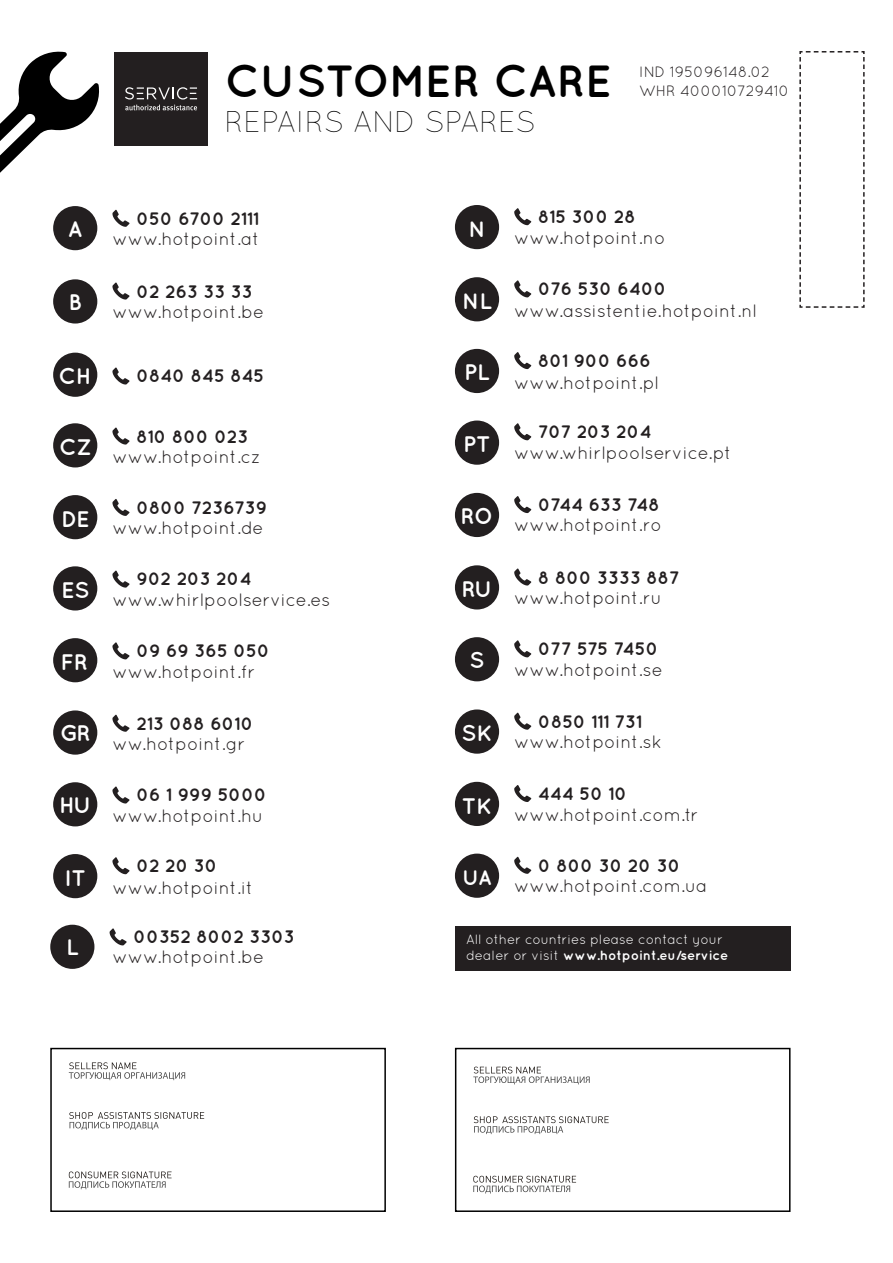
<style>
.page{position:relative;width:893px;height:1263px;background:#fff}
.page>*{position:absolute;margin:0;border:0;box-sizing:border-box;transform-origin:0 0}
.t1{font:700 45px "Quicksand";letter-spacing:-.01em;color:#000}
.t2{font:300 30px "Quicksand";color:#000}
.t3{font:700 22.5px "Quicksand";color:#fff}
.t4{font:700 21px "Quicksand";color:#fff}
.t5{font:18px "Quicksand";color:#231f20}
.t6{font:700 18px "Quicksand";color:#231f20}
.t7{font:700 18px "Quicksand";letter-spacing:-.025em;color:#231f20}
.t8{font:15px "Quicksand";color:#231f20}
.t9{font:700 13.5px "Quicksand";color:#fff}
.t10{font:13.5px "Quicksand";color:#fff}
.s1{font-weight:400}
</style>
<div class="page">
<div style="left:53px;top:206px;width:44px;height:44px;background:#231f20;border-radius:50%"></div>
<div style="left:50px;top:925px;width:44px;height:44px;background:#231f20;border-radius:50%"></div>
<div style="left:53px;top:279px;width:44px;height:44px;background:#231f20;border-radius:50%"></div>
<div style="left:455px;top:205px;width:44px;height:44px;background:#231f20;border-radius:50%"></div>
<div style="left:53px;top:353px;width:44px;height:44px;background:#231f20;border-radius:50%"></div>
<div style="left:455px;top:277px;width:44px;height:44px;background:#231f20;border-radius:50%"></div>
<div style="left:53px;top:423px;width:44px;height:44px;background:#231f20;border-radius:50%"></div>
<div style="left:455px;top:349px;width:44px;height:44px;background:#231f20;border-radius:50%"></div>
<div style="left:53px;top:495px;width:44px;height:44px;background:#231f20;border-radius:50%"></div>
<div style="left:455px;top:420px;width:44px;height:45px;background:#231f20;border-radius:50%"></div>
<div style="left:53px;top:566px;width:44px;height:44px;background:#231f20;border-radius:50%"></div>
<div style="left:455px;top:493px;width:44px;height:44px;background:#231f20;border-radius:50%"></div>
<div style="left:53px;top:638px;width:44px;height:44px;background:#231f20;border-radius:50%"></div>
<div style="left:455px;top:565px;width:44px;height:44px;background:#231f20;border-radius:50%"></div>
<div style="left:53px;top:710px;width:44px;height:45px;background:#231f20;border-radius:50%"></div>
<div style="left:455px;top:637px;width:44px;height:44px;background:#231f20;border-radius:50%"></div>
<div style="left:53px;top:782px;width:44px;height:44px;background:#231f20;border-radius:50%"></div>
<div style="left:455px;top:709px;width:44px;height:45px;background:#231f20;border-radius:50%"></div>
<div style="left:53px;top:854px;width:44px;height:44px;background:#231f20;border-radius:50%"></div>
<div style="left:455px;top:782px;width:44px;height:44px;background:#231f20;border-radius:50%"></div>
<div style="left:455px;top:853px;width:44px;height:45px;background:#231f20;border-radius:50%"></div>
<svg style="left:112px;top:210px;width:18px;height:17px"></svg>
<svg style="left:110px;top:928px;width:17px;height:17px"></svg>
<svg style="left:112px;top:283px;width:18px;height:17px"></svg>
<svg style="left:514px;top:208px;width:17px;height:17px"></svg>
<svg style="left:112px;top:367px;width:18px;height:17px"></svg>
<svg style="left:514px;top:280px;width:17px;height:17px"></svg>
<svg style="left:112px;top:428px;width:18px;height:17px"></svg>
<svg style="left:514px;top:352px;width:17px;height:17px"></svg>
<svg style="left:112px;top:499px;width:18px;height:17px"></svg>
<svg style="left:514px;top:423px;width:17px;height:17px"></svg>
<svg style="left:112px;top:642px;width:18px;height:17px"></svg>
<svg style="left:514px;top:568px;width:17px;height:17px"></svg>
<svg style="left:112px;top:715px;width:18px;height:17px"></svg>
<svg style="left:514px;top:640px;width:17px;height:17px"></svg>
<svg style="left:112px;top:786px;width:18px;height:17px"></svg>
<svg style="left:514px;top:713px;width:17px;height:17px"></svg>
<svg style="left:112px;top:857px;width:18px;height:17px"></svg>
<svg style="left:514px;top:785px;width:17px;height:17px"></svg>
<svg style="left:514px;top:857px;width:17px;height:17px"></svg>
<svg style="left:112px;top:571px;width:18px;height:17px"></svg>
<svg style="left:514px;top:496px;width:17px;height:17px"></svg>
<div style="left:50px;top:1048px;width:336px;height:164px;border:2px solid #000"></div>
<div style="left:455px;top:1048px;width:335px;height:164px;border:2px solid #000"></div>
<svg style="left:799px;top:51px;width:66px;height:257px"></svg>
<svg style="left:69px;top:1062px;width:116px;height:18px"></svg>
<svg style="left:473px;top:1066px;width:117px;height:18px"></svg>
<svg style="left:69px;top:1112px;width:135px;height:18px"></svg>
<svg style="left:474px;top:1116px;width:135px;height:18px"></svg>
<svg style="left:69px;top:1171px;width:103px;height:18px"></svg>
<svg style="left:473px;top:1176px;width:103px;height:17px"></svg>
<svg style="left:0;top:51px;width:99px;height:179px"></svg>
<div style="left:455px;top:926px;width:335px;height:44px;background:#231f20"></div>
<div style="left:114px;top:53px;width:94px;height:93px;background:#231f20"></div>
<svg style="left:125px;top:87px;width:72px;height:23px"></svg>
<p class="t1" style="left:225px;top:55px;width:388px">CUSTOMER CARE</p>
<p class="t2" style="left:225px;top:104px;width:313px">REPAIRS AND SPARES</p>
<p class="t8" style="left:639px;top:63px;width:132px">IND 195096148.02</p>
<p class="t8" style="left:639px;top:83px;width:152px">WHR 400010729410</p>
<p class="t3" style="left:68px;top:215px;width:16px">A</p>
<p class="t6" style="left:136px;top:208px;width:124px">050 6700 2111</p>
<p class="t5" style="left:112px;top:229px;width:149px">www.hotpoint.at</p>
<p class="t3" style="left:468px;top:215px;width:19px">N</p>
<p class="t6" style="left:538px;top:206px;width:99px">815 300 28</p>
<p class="t5" style="left:514px;top:227px;width:153px">www.hotpoint.no</p>
<p class="t3" style="left:69px;top:289px;width:15px">B</p>
<p class="t6" style="left:136px;top:280px;width:118px">02 263 33 33</p>
<p class="t5" style="left:112px;top:301px;width:153px">www.hotpoint.be</p>
<p class="t3" style="left:462px;top:288px;width:32px">NL</p>
<p class="t6" style="left:538px;top:278px;width:130px">076 530 6400</p>
<p class="t5" style="left:514px;top:300px;width:244px">www.assistentie.hotpoint.nl</p>
<p class="t3" style="left:59px;top:363px;width:35px">CH</p>
<p class="t6" style="left:136px;top:365px;width:130px">0840 845 845</p>
<p class="t3" style="left:464px;top:358px;width:27px">PL</p>
<p class="t6" style="left:538px;top:350px;width:114px">801 900 666</p>
<p class="t5" style="left:514px;top:372px;width:146px">www.hotpoint.pl</p>
<p class="t3" style="left:59px;top:434px;width:34px">CZ</p>
<p class="t6" style="left:136px;top:425px;width:114px">810 800 023</p>
<p class="t5" style="left:112px;top:446px;width:150px">www.hotpoint.cz</p>
<p class="t3" style="left:463px;top:431px;width:29px">PT</p>
<p class="t6" style="left:538px;top:421px;width:115px">707 203 204</p>
<p class="t5" style="left:514px;top:442px;width:219px">www.whirlpoolservice.pt</p>
<p class="t3" style="left:61px;top:505px;width:30px">DE</p>
<p class="t6" style="left:136px;top:497px;width:132px">0800 7236739</p>
<p class="t5" style="left:112px;top:518px;width:153px">www.hotpoint.de</p>
<p class="t3" style="left:461px;top:502px;width:34px">RO</p>
<p class="t6" style="left:538px;top:494px;width:123px">0744 633 748</p>
<p class="t5" style="left:514px;top:515px;width:149px">www.hotpoint.ro</p>
<p class="t3" style="left:61px;top:577px;width:30px">ES</p>
<p class="t6" style="left:136px;top:568px;width:117px">902 203 204</p>
<p class="t5" style="left:112px;top:589px;width:219px">www.whirlpoolservice.es</p>
<p class="t3" style="left:461px;top:576px;width:33px">RU</p>
<p class="t6" style="left:538px;top:566px;width:143px">8 800 3333 887</p>
<p class="t5" style="left:514px;top:587px;width:149px">www.hotpoint.ru</p>
<p class="t3" style="left:60px;top:648px;width:29px">FR</p>
<p class="t6" style="left:136px;top:640px;width:135px">09 69 365 050</p>
<p class="t5" style="left:112px;top:661px;width:144px">www.hotpoint.fr</p>
<p class="t3" style="left:469px;top:646px;width:17px">S</p>
<p class="t7" style="left:538px;top:638px;width:122px">077 575 7450</p>
<p class="t5" style="left:514px;top:659px;width:150px">www.hotpoint.se</p>
<p class="t3" style="left:60px;top:720px;width:32px">GR</p>
<p class="t6" style="left:136px;top:713px;width:118px">213 088 6010</p>
<p class="t5" style="left:112px;top:733px;width:135px">ww.hotpoint.gr</p>
<p class="t3" style="left:461px;top:720px;width:33px">SK</p>
<p class="t6" style="left:538px;top:710px;width:105px">0850 111 731</p>
<p class="t5" style="left:514px;top:731px;width:149px">www.hotpoint.sk</p>
<p class="t3" style="left:59px;top:791px;width:34px">HU</p>
<p class="t6" style="left:136px;top:784px;width:132px">06 1 999 5000</p>
<p class="t5" style="left:112px;top:805px;width:152px">www.hotpoint.hu</p>
<p class="t3" style="left:462px;top:792px;width:32px">TK</p>
<p class="t6" style="left:538px;top:783px;width:91px">444 50 10</p>
<p class="t5" style="left:514px;top:805px;width:186px">www.hotpoint.com.tr</p>
<p class="t3" style="left:65px;top:864px;width:23px">IT</p>
<p class="t6" style="left:136px;top:855px;width:83px">02 20 30</p>
<p class="t5" style="left:112px;top:877px;width:142px">www.hotpoint.it</p>
<p class="t4" style="left:462px;top:865px;width:31px">UA</p>
<p class="t6" style="left:538px;top:855px;width:144px">0 800 30 20 30</p>
<p class="t5" style="left:514px;top:875px;width:195px">www.hotpoint.com.ua</p>
<p class="t3" style="left:66px;top:934px;width:14px">L</p>
<p class="t6" style="left:134px;top:926px;width:163px">00352 8002 3303</p>
<p class="t10" style="left:466px;top:931px;width:258px">All other countries please contact your</p>
<p class="t5" style="left:112px;top:946px;width:153px">www.hotpoint.be</p>
<p class="t9" style="left:466px;top:947px;width:264px"><span class="s1">dealer or visit</span> www.hotpoint.eu/service</p>
</div>
